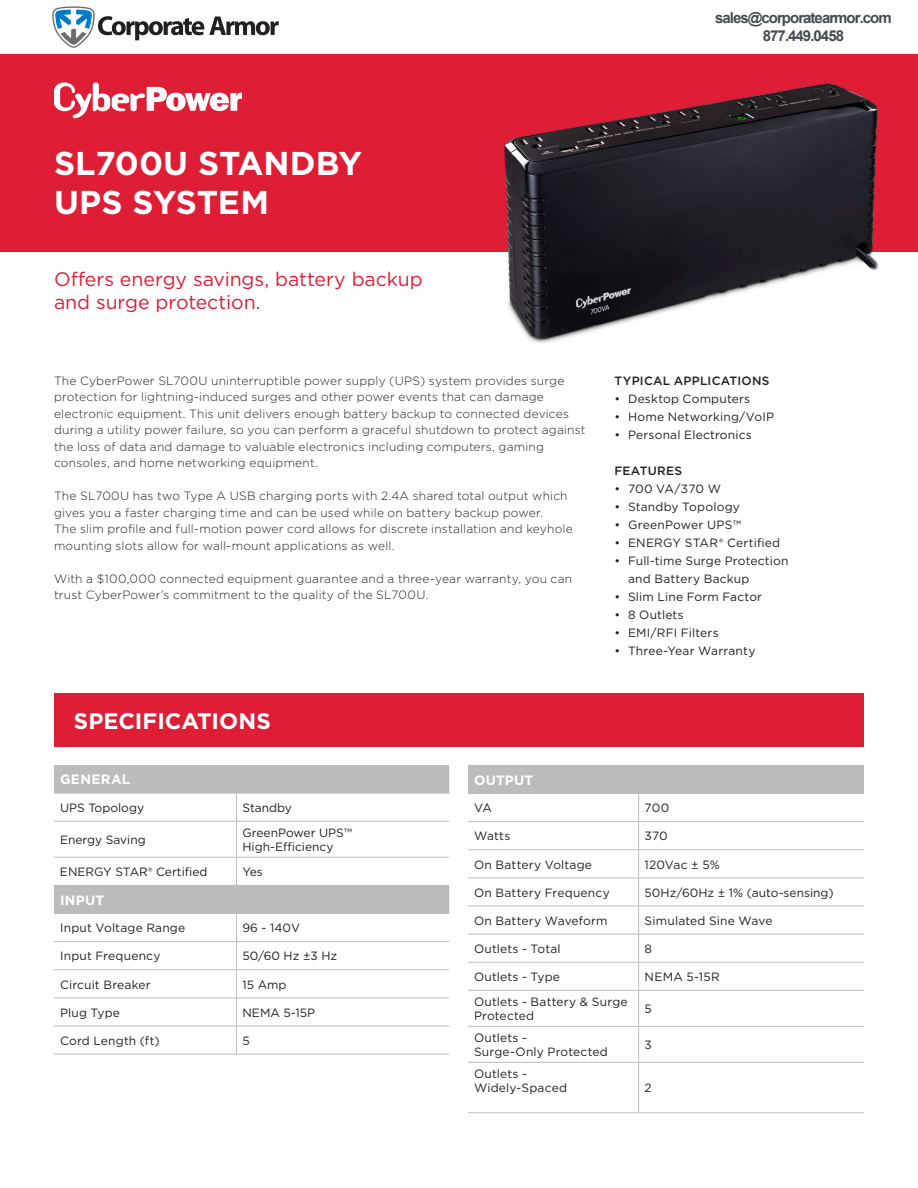
<style>
.page{position:relative;width:918px;height:1188px;background:#fff}
.page>*{position:absolute;margin:0;border:0;box-sizing:border-box;transform-origin:0 0}
.TITLE_DESCRIPTION{font:700 33px "Gotham";letter-spacing:-.005em;color:#fff}
.TITLE_DESCRIPTION-2{font:700 22.5px "Gotham";color:#fff}
.TITLE_DESCRIPTION-3{font:19.5px/23.4px "Gotham";color:#df1d35}
.t1{font:700 15px/18px "Arial";letter-spacing:-.065em;color:#454a4f;text-align:center}
.TITLE_DESCRIPTION-4{font:700 13.5px "Gotham";letter-spacing:.02em;color:#fff}
.Paragraph{font:300 12px/16.5px "Gotham";letter-spacing:.015em;color:#231f20}
.TITLE_DESCRIPTION-5{font:12px/14.4px "Gotham";letter-spacing:.015em;color:#231f20}
.Chart_info{font:12px/14.4px "Gotham";color:#231f20}
.Paragraph-2{font:500 12px "Gotham";letter-spacing:.02em;color:#231f20}
.Title_Bullet{font:500 12px "Gotham";letter-spacing:.025em;color:#231f20}
</style>
<div class="page">
<div style="left:0;top:54px;width:918px;height:198px;background:#df1d35"></div>
<svg style="left:54px;top:82px;width:188px;height:36px"></svg>
<div style="left:54px;top:693px;width:810px;height:54px;background:#df1d35"></div>
<svg style="left:54px;top:765px;width:395px;height:148px"></svg>
<hr style="left:54px;top:793px;width:183px;height:1px;background:#bdbbbb">
<hr style="left:237px;top:793px;width:212px;height:1px;background:#bdbbbb">
<svg style="left:236px;top:793px;width:1px;height:28px"></svg>
<hr style="left:54px;top:821px;width:183px;height:1px;background:#bdbbbb">
<hr style="left:237px;top:821px;width:212px;height:1px;background:#bdbbbb">
<hr style="left:236px;top:822px;width:1px;height:35px;background:#bdbbbb">
<hr style="left:54px;top:857px;width:183px;height:1px;background:#bdbbbb">
<hr style="left:237px;top:857px;width:212px;height:1px;background:#bdbbbb">
<svg style="left:236px;top:858px;width:1px;height:27px"></svg>
<hr style="left:54px;top:885px;width:183px;height:1px;background:#bdbbbb">
<hr style="left:237px;top:885px;width:212px;height:1px;background:#bdbbbb">
<hr style="left:54px;top:913px;width:183px;height:1px;background:#bdbbbb">
<hr style="left:237px;top:913px;width:212px;height:1px;background:#bdbbbb">
<hr style="left:54px;top:941px;width:183px;height:1px;background:#bdbbbb">
<hr style="left:237px;top:941px;width:212px;height:1px;background:#bdbbbb">
<hr style="left:54px;top:969px;width:183px;height:1px;background:#bdbbbb">
<hr style="left:237px;top:969px;width:212px;height:1px;background:#bdbbbb">
<hr style="left:54px;top:997px;width:183px;height:1px;background:#bdbbbb">
<hr style="left:237px;top:997px;width:212px;height:1px;background:#bdbbbb">
<hr style="left:54px;top:1026px;width:183px;height:1px;background:#bdbbbb">
<hr style="left:237px;top:1026px;width:212px;height:1px;background:#bdbbbb">
<svg style="left:236px;top:914px;width:1px;height:140px"></svg>
<hr style="left:54px;top:1054px;width:183px;height:1px;background:#bdbbbb">
<hr style="left:237px;top:1054px;width:212px;height:1px;background:#bdbbbb">
<div style="left:468px;top:765px;width:396px;height:28px;background:#bdbbbb"></div>
<hr style="left:468px;top:793px;width:171px;height:1px;background:#bdbbbb">
<hr style="left:639px;top:793px;width:225px;height:1px;background:#bdbbbb">
<hr style="left:468px;top:821px;width:171px;height:1px;background:#bdbbbb">
<hr style="left:639px;top:821px;width:225px;height:1px;background:#bdbbbb">
<hr style="left:468px;top:849px;width:171px;height:1px;background:#bdbbbb">
<hr style="left:639px;top:849px;width:225px;height:1px;background:#bdbbbb">
<hr style="left:468px;top:877px;width:171px;height:1px;background:#bdbbbb">
<hr style="left:639px;top:877px;width:225px;height:1px;background:#bdbbbb">
<hr style="left:468px;top:906px;width:171px;height:1px;background:#bdbbbb">
<hr style="left:639px;top:906px;width:225px;height:1px;background:#bdbbbb">
<hr style="left:468px;top:934px;width:171px;height:1px;background:#bdbbbb">
<hr style="left:639px;top:934px;width:225px;height:1px;background:#bdbbbb">
<hr style="left:468px;top:962px;width:171px;height:1px;background:#bdbbbb">
<hr style="left:639px;top:962px;width:225px;height:1px;background:#bdbbbb">
<svg style="left:638px;top:794px;width:1px;height:196px"></svg>
<hr style="left:468px;top:990px;width:171px;height:1px;background:#bdbbbb">
<hr style="left:639px;top:990px;width:225px;height:1px;background:#bdbbbb">
<hr style="left:638px;top:991px;width:1px;height:35px;background:#bdbbbb">
<hr style="left:468px;top:1026px;width:171px;height:1px;background:#bdbbbb">
<hr style="left:639px;top:1026px;width:225px;height:1px;background:#bdbbbb">
<hr style="left:638px;top:1027px;width:1px;height:35px;background:#bdbbbb">
<hr style="left:468px;top:1062px;width:171px;height:1px;background:#bdbbbb">
<hr style="left:639px;top:1062px;width:225px;height:1px;background:#bdbbbb">
<hr style="left:638px;top:1063px;width:1px;height:49px;background:#bdbbbb">
<hr style="left:468px;top:1112px;width:171px;height:1px;background:#bdbbbb">
<hr style="left:639px;top:1112px;width:225px;height:1px;background:#bdbbbb">
<img style="left:504px;top:83px;width:375px;height:261px">
<img style="left:53px;top:6px;width:226px;height:42px">
<p class="t1" style="left:715px;top:10px;width:178px">sales@corporatearmor.com<br>877.449.0458</p>
<p class="TITLE_DESCRIPTION" style="left:54px;top:142px;width:310px">SL700U STANDBY</p>
<p class="TITLE_DESCRIPTION" style="left:54px;top:181px;width:217px">UPS SYSTEM</p>
<p class="TITLE_DESCRIPTION-3" style="left:54px;top:267px;width:370px">Offers energy savings, battery backup and surge protection.</p>
<p class="Paragraph" style="left:54px;top:372px;width:533px">The CyberPower SL700U uninterruptible power supply (UPS) system provides surge protection for lightning-induced surges and other power events that can damage electronic equipment. This unit delivers enough battery backup to connected devices during a utility power failure, so you can perform a graceful shutdown to protect against the loss of data and damage to valuable electronics including computers, gaming consoles, and home networking equipment.</p>
<p class="Paragraph" style="left:54px;top:487px;width:520px">The SL700U has two Type A USB charging ports with 2.4A shared total output which gives you a faster charging time and can be used while on battery backup power.<br>The slim profile and full-motion power cord allows for discrete installation and keyhole mounting slots allow for wall-mount applications as well.</p>
<p class="Paragraph" style="left:54px;top:570px;width:520px">With a $100,000 connected equipment guarantee and a three-year warranty, you can trust CyberPower’s commitment to the quality of the SL700U.</p>
<p class="TITLE_DESCRIPTION-2" style="left:74px;top:706px;width:198px">SPECIFICATIONS</p>
<p class="Paragraph-2" style="left:615px;top:373px;width:156px">TYPICAL APPLICATIONS</p>
<p class="TITLE_DESCRIPTION-5" style="left:615px;top:391px;width:137px">• Desktop Computers</p>
<p class="TITLE_DESCRIPTION-5" style="left:615px;top:409px;width:161px">• Home Networking/VoIP</p>
<p class="TITLE_DESCRIPTION-5" style="left:615px;top:427px;width:139px">• Personal Electronics</p>
<p class="Title_Bullet" style="left:615px;top:463px;width:69px">FEATURES</p>
<p class="TITLE_DESCRIPTION-5" style="left:615px;top:481px;width:108px">• 700 VA/370 W</p>
<p class="TITLE_DESCRIPTION-5" style="left:615px;top:499px;width:127px">• Standby Topology</p>
<p class="TITLE_DESCRIPTION-5" style="left:615px;top:517px;width:128px">• GreenPower UPS™</p>
<p class="TITLE_DESCRIPTION-5" style="left:615px;top:535px;width:167px">• ENERGY STAR® Certified</p>
<p class="TITLE_DESCRIPTION-5" style="left:628px;top:551px;width:162px;line-height:18px;text-indent:-14px">• Full-time Surge Protection and Battery Backup</p>
<p class="TITLE_DESCRIPTION-5" style="left:615px;top:589px;width:149px">• Slim Line Form Factor</p>
<p class="TITLE_DESCRIPTION-5" style="left:615px;top:607px;width:71px">• 8 Outlets</p>
<p class="TITLE_DESCRIPTION-5" style="left:615px;top:625px;width:106px">• EMI/RFI Filters</p>
<p class="TITLE_DESCRIPTION-5" style="left:615px;top:643px;width:142px">• Three-Year Warranty</p>
<p class="TITLE_DESCRIPTION-4" style="left:60px;top:771px;width:72px">GENERAL</p>
<p class="Chart_info" style="left:60px;top:800px;width:86px">UPS Topology</p>
<p class="Chart_info" style="left:243px;top:800px;width:51px">Standby</p>
<p class="Chart_info" style="left:60px;top:832px;width:87px">Energy Saving</p>
<p class="Chart_info" style="left:243px;top:825px;width:111px">GreenPower UPS™<br>High-Efficiency</p>
<p class="Chart_info" style="left:60px;top:864px;width:149px">ENERGY STAR® Certified</p>
<p class="Chart_info" style="left:243px;top:864px;width:22px">Yes</p>
<p class="TITLE_DESCRIPTION-4" style="left:60px;top:891px;width:46px">INPUT</p>
<p class="TITLE_DESCRIPTION-5" style="left:60px;top:921px;width:127px">Input Voltage Range</p>
<p class="Chart_info" style="left:243px;top:921px;width:59px">96 - 140V</p>
<p class="TITLE_DESCRIPTION-5" style="left:60px;top:949px;width:102px">Input Frequency</p>
<p class="Chart_info" style="left:243px;top:949px;width:96px">50/60 Hz ±3 Hz</p>
<p class="TITLE_DESCRIPTION-5" style="left:60px;top:977px;width:92px">Circuit Breaker</p>
<p class="Chart_info" style="left:243px;top:977px;width:46px">15 Amp</p>
<p class="TITLE_DESCRIPTION-5" style="left:60px;top:1005px;width:62px">Plug Type</p>
<p class="Chart_info" style="left:243px;top:1005px;width:74px">NEMA 5-15P</p>
<p class="TITLE_DESCRIPTION-5" style="left:60px;top:1033px;width:101px">Cord Length (ft)</p>
<p class="TITLE_DESCRIPTION-5" style="left:243px;top:1033px;width:9px">5</p>
<p class="TITLE_DESCRIPTION-4" style="left:474px;top:771px;width:61px">OUTPUT</p>
<p class="TITLE_DESCRIPTION-5" style="left:474px;top:801px;width:19px">VA</p>
<p class="TITLE_DESCRIPTION-5" style="left:645px;top:801px;width:26px">700</p>
<p class="TITLE_DESCRIPTION-5" style="left:474px;top:829px;width:38px">Watts</p>
<p class="TITLE_DESCRIPTION-5" style="left:645px;top:829px;width:25px">370</p>
<p class="TITLE_DESCRIPTION-5" style="left:474px;top:857px;width:120px">On Battery Voltage</p>
<p class="TITLE_DESCRIPTION-5" style="left:645px;top:857px;width:77px">120Vac ± 5%</p>
<p class="TITLE_DESCRIPTION-5" style="left:474px;top:885px;width:137px">On Battery Frequency</p>
<p class="Chart_info" style="left:645px;top:885px;width:191px">50Hz/60Hz ± 1% (auto-sensing)</p>
<p class="TITLE_DESCRIPTION-5" style="left:474px;top:913px;width:135px">On Battery Waveform</p>
<p class="TITLE_DESCRIPTION-5" style="left:645px;top:913px;width:129px">Simulated Sine Wave</p>
<p class="TITLE_DESCRIPTION-5" style="left:474px;top:941px;width:88px">Outlets - Total</p>
<p class="TITLE_DESCRIPTION-5" style="left:645px;top:941px;width:9px">8</p>
<p class="TITLE_DESCRIPTION-5" style="left:474px;top:969px;width:88px">Outlets - Type</p>
<p class="TITLE_DESCRIPTION-5" style="left:645px;top:969px;width:77px">NEMA 5-15R</p>
<p class="TITLE_DESCRIPTION-5" style="left:474px;top:994px;width:155px">Outlets - Battery &amp; Surge<br>Protected</p>
<p class="TITLE_DESCRIPTION-5" style="left:645px;top:1001px;width:9px">5</p>
<p class="TITLE_DESCRIPTION-5" style="left:474px;top:1030px;width:135px">Outlets -<br>Surge-Only Protected</p>
<p class="TITLE_DESCRIPTION-5" style="left:645px;top:1037px;width:9px">3</p>
<p class="TITLE_DESCRIPTION-5" style="left:474px;top:1066px;width:95px">Outlets -<br>Widely-Spaced</p>
<p class="TITLE_DESCRIPTION-5" style="left:645px;top:1081px;width:9px">2</p>
</div>
